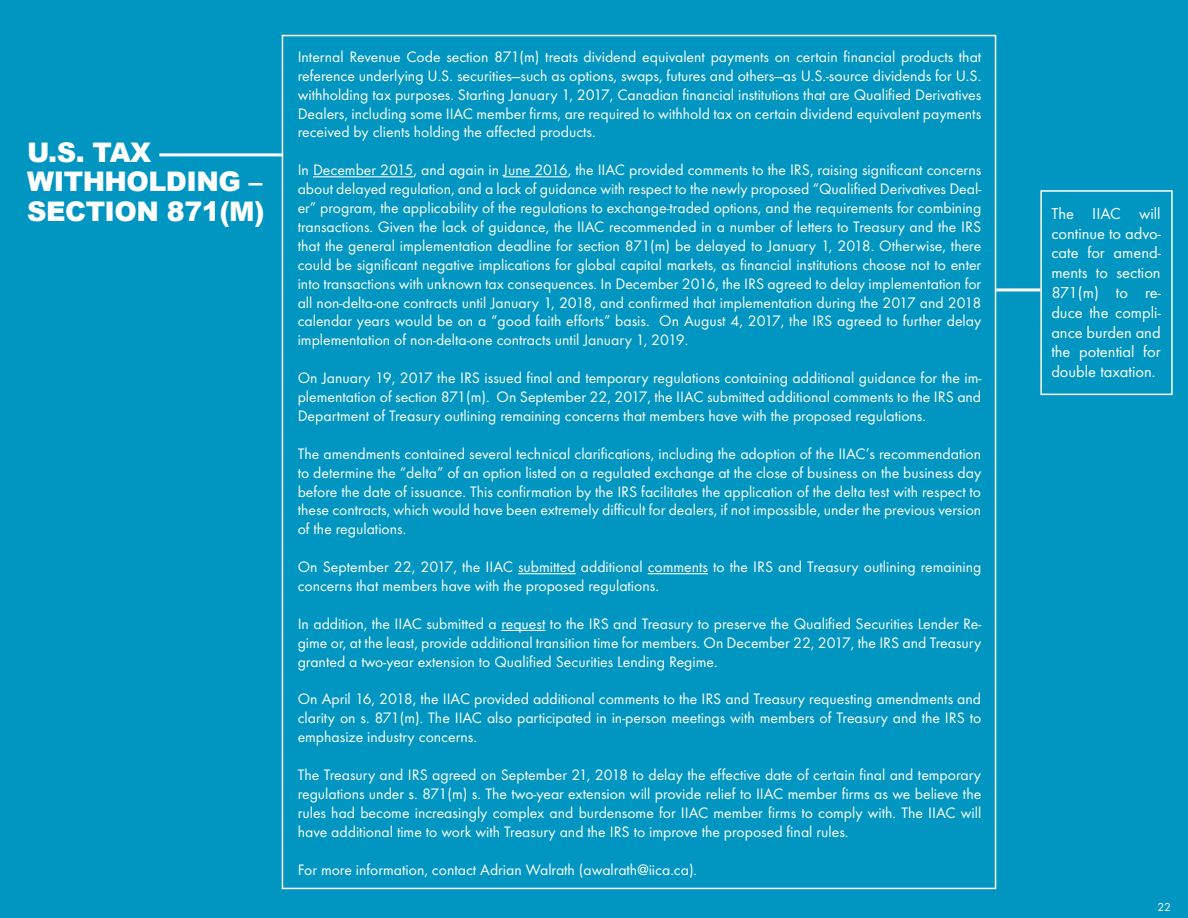
<style>
.page{position:relative;width:1188px;height:918px;background:#0096c1}
.page>*{position:absolute;margin:0;border:0;box-sizing:border-box;transform-origin:0 0}
.t1{font:900 27px/29.4px "Arial";letter-spacing:-.02em;color:#fff}
.t2{font:16.5px/19.8px "Futura TOT";color:#fff;text-align:justify}
.t3{font:15.75px/18.9px "Futura TOT";color:#fff;text-align:justify}
.t4{font:12px "Futura TOT";color:#fff}
</style>
<div class="page">
<hr style="left:159px;top:153px;width:124px;height:3px;background:#fff">
<hr style="left:996px;top:288px;width:44px;height:3px;background:#fff">
<hr style="left:313px;top:176px;width:101px;height:1px;background:#fff">
<hr style="left:503px;top:176px;width:65px;height:1px;background:#fff">
<hr style="left:518px;top:573px;width:58px;height:1px;background:#fff">
<hr style="left:648px;top:573px;width:60px;height:1px;background:#fff">
<hr style="left:501px;top:630px;width:45px;height:1px;background:#fff">
<div style="left:1040px;top:190px;width:133px;height:205px;border:2px solid #fff"></div>
<h1 class="t1" style="left:27px;top:137px;width:239px">U.S. TAX<br>WITHHOLDING –<br>SECTION 871(M)</h1>
<p class="t3" style="left:298px;top:47px;width:685px">Internal Revenue Code section 871(m) treats dividend equivalent payments on certain financial products that reference underlying U.S. securities—such as options, swaps, futures and others—as U.S.-source dividends for U.S. withholding tax purposes. Starting January 1, 2017, Canadian financial institutions that are Qualified Derivatives Dealers, including some IIAC member firms, are required to withhold tax on certain dividend equivalent payments received by clients holding the affected products.</p>
<p class="t3" style="left:298px;top:160px;width:685px">In December 2015, and again in June 2016, the IIAC provided comments to the IRS, raising significant concerns about delayed regulation, and a lack of guidance with respect to the newly proposed “Qualified Derivatives Deal&shy;er” program, the applicability of the regulations to exchange-traded options, and the requirements for combining transactions. Given the lack of guidance, the IIAC recommended in a number of letters to Treasury and the IRS that the general implementation deadline for section 871(m) be delayed to January 1, 2018. Otherwise, there could be significant negative implications for global capital markets, as financial institutions choose not to enter into transactions with unknown tax consequences. In December 2016, the IRS agreed to delay implementation for all non-delta-one contracts until January 1, 2018, and confirmed that implementation during the 2017 and 2018 calendar years would be on a “good faith efforts” basis. On August 4, 2017, the IRS agreed to further delay implementation of non-delta-one contracts until January 1, 2019.</p>
<p class="t3" style="left:298px;top:368px;width:685px">On January 19, 2017 the IRS issued final and temporary regulations containing additional guidance for the im&shy;plementation of section 871(m). On September 22, 2017, the IIAC submitted additional comments to the IRS and Department of Treasury outlining remaining concerns that members have with the proposed regulations.</p>
<p class="t3" style="left:298px;top:444px;width:685px">The amendments contained several technical clarifications, including the adoption of the IIAC’s recommendation to determine the “delta” of an option listed on a regulated exchange at the close of business on the business day before the date of issuance. This confirmation by the IRS facilitates the application of the delta test with respect to these contracts, which would have been extremely difficult for dealers, if not impossible, under the previous version of the regulations.</p>
<p class="t3" style="left:298px;top:557px;width:685px">On September 22, 2017, the IIAC submitted additional comments to the IRS and Treasury outlining remaining concerns that members have with the proposed regulations.</p>
<p class="t3" style="left:298px;top:614px;width:685px">In addition, the IIAC submitted a request to the IRS and Treasury to preserve the Qualified Securities Lender Re&shy;gime or, at the least, provide additional transition time for members. On December 22, 2017, the IRS and Treasury granted a two-year extension to Qualified Securities Lending Regime.</p>
<p class="t3" style="left:298px;top:690px;width:685px">On April 16, 2018, the IIAC provided additional comments to the IRS and Treasury requesting amendments and clarity on s. 871(m). The IIAC also participated in in-person meetings with members of Treasury and the IRS to emphasize industry concerns.</p>
<p class="t3" style="left:298px;top:765px;width:685px">The Treasury and IRS agreed on September 21, 2018 to delay the effective date of certain final and temporary regulations under s. 871(m) s. The two-year extension will provide relief to IIAC member firms as we believe the rules had become increasingly complex and burdensome for IIAC member firms to comply with. The IIAC will have additional time to work with Treasury and the IRS to improve the proposed final rules.</p>
<p class="t3" style="left:298px;top:861px;width:401px">For more information, contact Adrian Walrath (awalrath@iica.ca).</p>
<p class="t2" style="left:1051px;top:203px;width:111px">The IIAC will continue to advo&shy;cate for amend&shy;ments to section 871(m) to re&shy;duce the compli&shy;ance burden and the potential for double taxation.</p>
<p class="t4" style="left:1157px;top:900px;width:15px">22</p>
</div>
